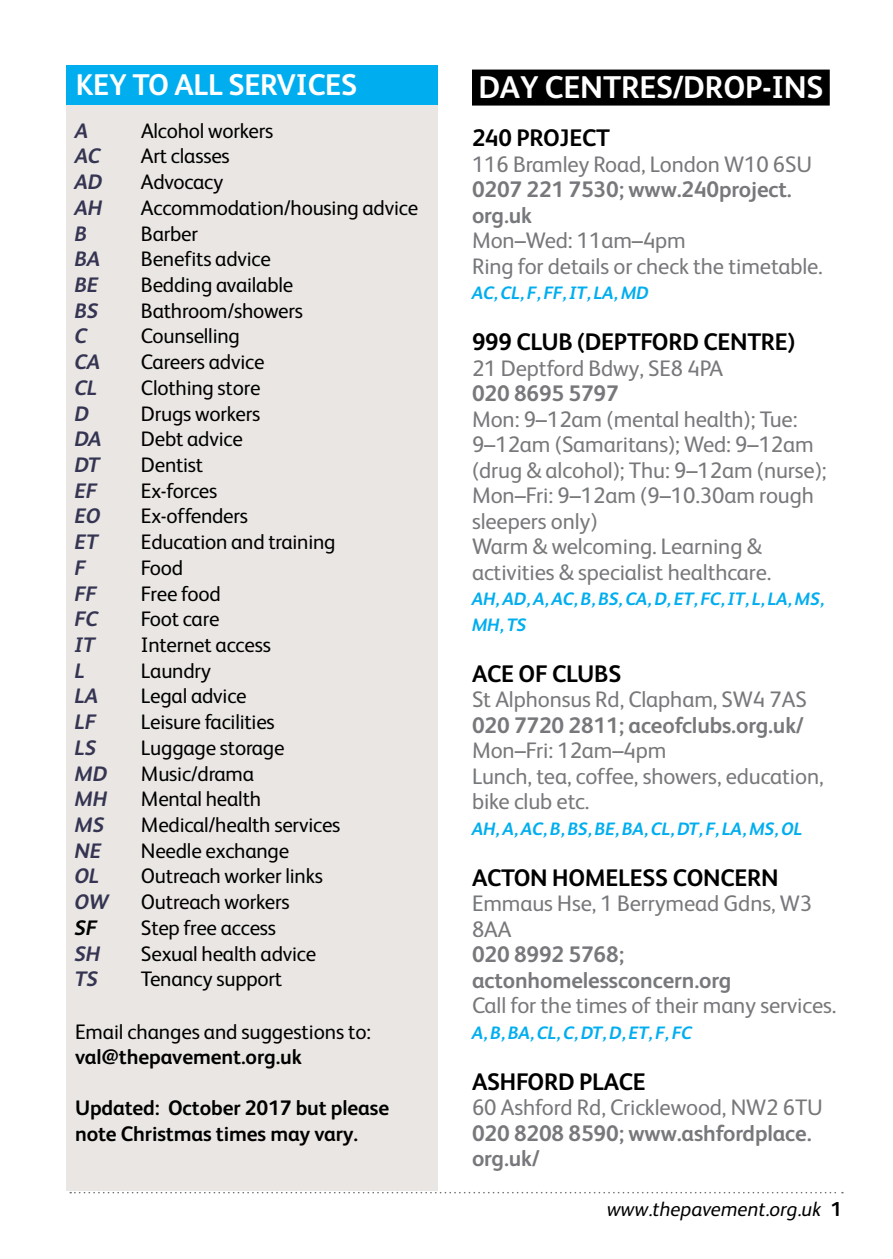
<style>
.page{position:relative;width:893px;height:1259px;background:#fff}
.page>*{position:absolute;margin:0;border:0;box-sizing:border-box;transform-origin:0 0}
.t1{font:700 31.5px "FS Albert";letter-spacing:-.005em;color:#fff}
.t2{font:700 30px "FS Albert";letter-spacing:-.01em;color:#fff}
.t3{font:700 24px "FS Albert";letter-spacing:-.01em;color:#000}
.t4{font:22.5px/25.5px "FS Albert";letter-spacing:-.005em;color:#77787b}
.t5{font:700 22.5px/25.5px "FS Albert";letter-spacing:-.005em;color:#77787b}
.t6{font:21px/25.5px "FS Albert";letter-spacing:-.01em;color:#000}
.t7{font:italic 700 21px "FS Albert";letter-spacing:-.01em;color:#353553}
.t8{font:700 21px/25.5px "FS Albert";letter-spacing:-.005em;color:#000}
.t9{font:italic 700 21px "FS Albert";color:#000}
.t10{font:italic 20.4px "FS Albert";color:#000}
.t11{font:italic 700 18px/25.5px "FS Albert";letter-spacing:-.01em;color:#00aeef}
.s1{font-weight:700}
.s2{font-weight:400}
.s3{font-weight:700;font-style:normal}
</style>
<div class="page">
<svg style="left:70px;top:1192px;width:773px;height:1px"></svg>
<div style="left:472px;top:70px;width:358px;height:36px;background:#000"></div>
<div style="left:66px;top:66px;width:372px;height:1125px;background:#e9e6e3"></div>
<div style="left:66px;top:66px;width:372px;height:39px;background:#00aeef"></div>
<p class="t2" style="left:76px;top:67px;width:283px">KEY TO ALL SERVICES</p>
<p class="t7" style="left:75px;top:118px;width:15px">A</p>
<p class="t6" style="left:141px;top:118px;width:134px">Alcohol workers</p>
<p class="t7" style="left:75px;top:144px;width:27px">AC</p>
<p class="t6" style="left:141px;top:143px;width:90px">Art classes</p>
<p class="t7" style="left:75px;top:170px;width:29px">AD</p>
<p class="t6" style="left:141px;top:169px;width:84px">Advocacy</p>
<p class="t7" style="left:75px;top:195px;width:29px">AH</p>
<p class="t6" style="left:141px;top:195px;width:279px">Accommodation/housing advice</p>
<p class="t7" style="left:75px;top:221px;width:14px">B</p>
<p class="t6" style="left:141px;top:221px;width:59px">Barber</p>
<p class="t7" style="left:75px;top:247px;width:27px">BA</p>
<p class="t6" style="left:141px;top:246px;width:132px">Benefits advice</p>
<p class="t7" style="left:75px;top:273px;width:25px">BE</p>
<p class="t6" style="left:141px;top:272px;width:154px">Bedding available</p>
<p class="t7" style="left:75px;top:298px;width:25px">BS</p>
<p class="t6" style="left:141px;top:298px;width:164px">Bathroom/showers</p>
<p class="t7" style="left:75px;top:324px;width:14px">C</p>
<p class="t6" style="left:141px;top:323px;width:100px">Counselling</p>
<p class="t7" style="left:75px;top:350px;width:27px">CA</p>
<p class="t6" style="left:141px;top:349px;width:125px">Careers advice</p>
<p class="t7" style="left:75px;top:375px;width:24px">CL</p>
<p class="t6" style="left:141px;top:375px;width:121px">Clothing store</p>
<p class="t7" style="left:75px;top:401px;width:16px">D</p>
<p class="t6" style="left:141px;top:400px;width:121px">Drugs workers</p>
<p class="t7" style="left:75px;top:427px;width:28px">DA</p>
<p class="t6" style="left:141px;top:426px;width:103px">Debt advice</p>
<p class="t7" style="left:75px;top:453px;width:27px">DT</p>
<p class="t6" style="left:141px;top:452px;width:64px">Dentist</p>
<p class="t7" style="left:75px;top:478px;width:24px">EF</p>
<p class="t6" style="left:141px;top:478px;width:78px">Ex-forces</p>
<p class="t7" style="left:75px;top:504px;width:27px">EO</p>
<p class="t6" style="left:141px;top:503px;width:109px">Ex-offenders</p>
<p class="t7" style="left:75px;top:530px;width:25px">ET</p>
<p class="t6" style="left:141px;top:529px;width:196px">Education and training</p>
<p class="t7" style="left:75px;top:555px;width:13px">F</p>
<p class="t6" style="left:141px;top:555px;width:44px">Food</p>
<p class="t7" style="left:75px;top:581px;width:24px">FF</p>
<p class="t6" style="left:141px;top:580px;width:81px">Free food</p>
<p class="t7" style="left:75px;top:607px;width:25px">FC</p>
<p class="t6" style="left:141px;top:606px;width:80px">Foot care</p>
<p class="t7" style="left:75px;top:632px;width:22px">IT</p>
<p class="t6" style="left:141px;top:632px;width:131px">Internet access</p>
<p class="t7" style="left:75px;top:658px;width:12px">L</p>
<p class="t6" style="left:141px;top:657px;width:72px">Laundry</p>
<p class="t7" style="left:75px;top:684px;width:25px">LA</p>
<p class="t6" style="left:141px;top:683px;width:107px">Legal advice</p>
<p class="t7" style="left:75px;top:710px;width:23px">LF</p>
<p class="t6" style="left:141px;top:709px;width:135px">Leisure facilities</p>
<p class="t7" style="left:75px;top:735px;width:23px">LS</p>
<p class="t6" style="left:141px;top:735px;width:145px">Luggage storage</p>
<p class="t7" style="left:75px;top:761px;width:34px">MD</p>
<p class="t6" style="left:141px;top:760px;width:115px">Music/drama</p>
<p class="t7" style="left:75px;top:787px;width:34px">MH</p>
<p class="t6" style="left:141px;top:786px;width:122px">Mental health</p>
<p class="t7" style="left:75px;top:812px;width:31px">MS</p>
<p class="t6" style="left:141px;top:812px;width:201px">Medical/health services</p>
<p class="t7" style="left:75px;top:838px;width:28px">NE</p>
<p class="t6" style="left:141px;top:837px;width:150px">Needle exchange</p>
<p class="t7" style="left:75px;top:864px;width:26px">OL</p>
<p class="t6" style="left:141px;top:863px;width:184px">Outreach worker links</p>
<p class="t7" style="left:75px;top:889px;width:36px">OW</p>
<p class="t6" style="left:141px;top:889px;width:150px">Outreach workers</p>
<p class="t9" style="left:75px;top:915px;width:24px">SF</p>
<p class="t6" style="left:141px;top:915px;width:137px">Step free access</p>
<p class="t7" style="left:75px;top:941px;width:27px">SH</p>
<p class="t6" style="left:141px;top:940px;width:177px">Sexual health advice</p>
<p class="t7" style="left:75px;top:967px;width:25px">TS</p>
<p class="t6" style="left:141px;top:966px;width:143px">Tenancy support</p>
<p class="t6" style="left:75px;top:1019px;width:298px">Email changes and suggestions to: <span class="s1">val@thepavement.org.uk</span></p>
<p class="t8" style="left:75px;top:1095px;width:316px">Updated: October 2017 but please note Christmas times may vary.</p>
<p class="t1" style="left:478px;top:69px;width:347px">DAY CENTRES/DROP-INS</p>
<p class="t3" style="left:472px;top:124px;width:139px">240 PROJECT</p>
<p class="t4" style="left:472px;top:151px;width:352px">116 Bramley Road, London W10 6SU<br><span class="s1">0207 221 7530; www.240project. org.uk<br></span>Mon–Wed: 11am–4pm<br>Ring for details or check the timetable.</p>
<p class="t11" style="left:472px;top:280px;width:179px">AC, CL, F, FF, IT, LA, MD</p>
<p class="t3" style="left:472px;top:328px;width:325px">999 CLUB (DEPTFORD CENTRE)</p>
<p class="t4" style="left:472px;top:355px;width:356px">21 Deptford Bdwy, SE8 4PA<br><span class="s1">020 8695 5797<br></span>Mon: 9–12am (mental health); Tue:<br>9–12am (Samaritans); Wed: 9–12am (drug &amp; alcohol); Thu: 9–12am (nurse);<br>Mon–Fri: 9–12am (9–10.30am rough sleepers only)<br>Warm &amp; welcoming. Learning &amp; activities &amp; specialist healthcare.</p>
<p class="t11" style="left:472px;top:586px;width:353px">AH, AD, A, AC, B, BS, CA, D, ET, FC, IT, L, LA, MS,<br>MH, TS</p>
<p class="t3" style="left:472px;top:659px;width:151px">ACE OF CLUBS</p>
<p class="t4" style="left:472px;top:686px;width:353px">St Alphonsus Rd, Clapham, SW4 7AS<br><span class="s1">020 7720 2811; aceofclubs.org.uk/<br></span>Mon–Fri: 12am–4pm<br>Lunch, tea, coffee, showers, education, bike club etc.</p>
<p class="t11" style="left:472px;top:816px;width:332px">AH, A, AC, B, BS, BE, BA, CL, DT, F, LA, MS, OL</p>
<p class="t3" style="left:472px;top:863px;width:308px">ACTON HOMELESS CONCERN</p>
<p class="t4" style="left:472px;top:890px;width:366px">Emmaus Hse, 1 Berrymead Gdns, W3<br>8AA<br><span class="s1">020 8992 5768; actonhomelessconcern.org<br></span>Call for the times of their many services.</p>
<p class="t11" style="left:472px;top:1020px;width:222px">A, B, BA, CL, C, DT, D, ET, F, FC</p>
<p class="t3" style="left:472px;top:1067px;width:175px">ASHFORD PLACE</p>
<p class="t5" style="left:472px;top:1094px;width:352px"><span class="s2">60 Ashford Rd, Cricklewood, NW2 6TU<br></span>020 8208 8590; www.ashfordplace. org.uk/</p>
<p class="t10" style="left:607px;top:1197px;width:237px">www.thepavement.org.uk <span class="s3">1</span></p>
</div>
